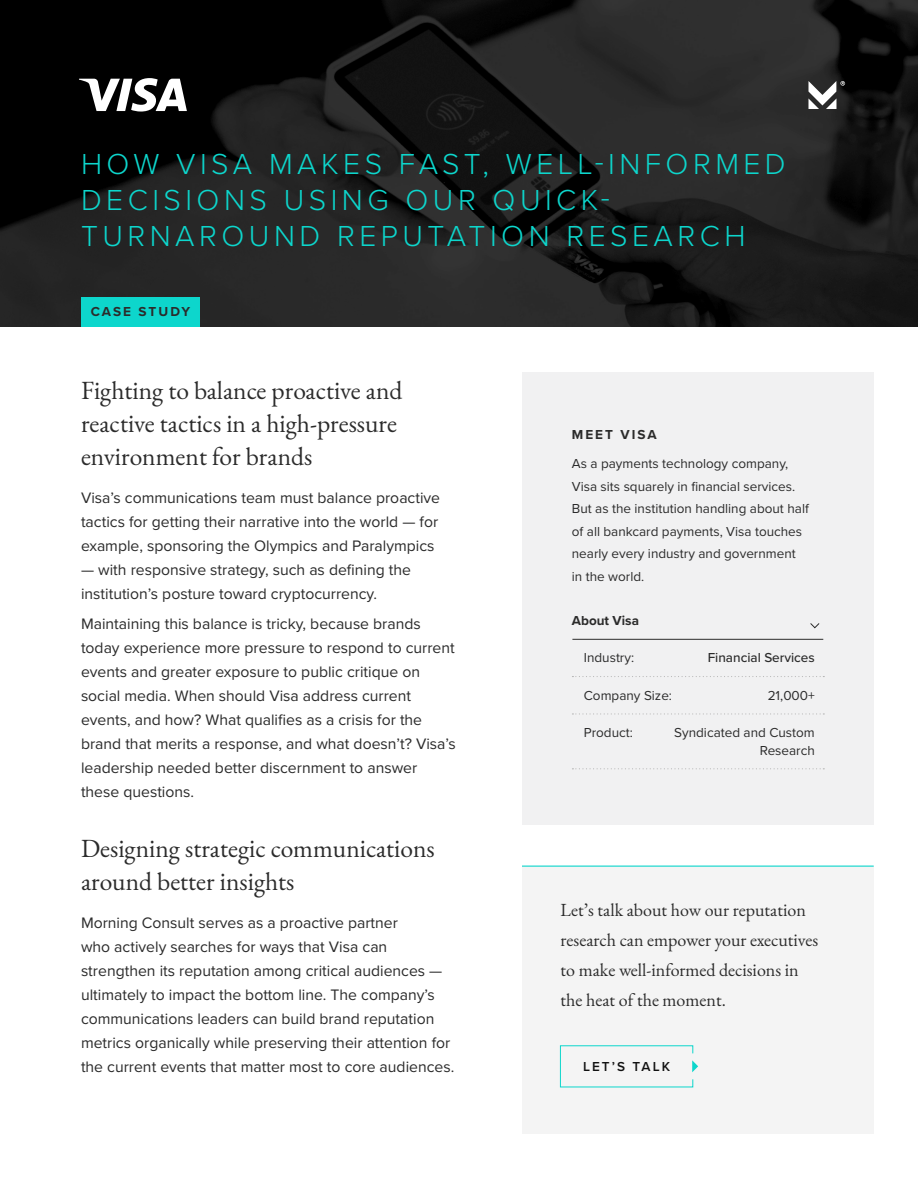
<style>
.page{position:relative;width:918px;height:1188px;background:#fff}
.page>*{position:absolute;margin:0;border:0;box-sizing:border-box;transform-origin:0 0}
.t1{font:300 30px/36px "Proxima Nova";letter-spacing:.15em;color:#0dd6cc}
.t2{font:25.5px/33px "EB Garamond";color:#2b2b2b}
.t3{font:18px/30px "EB Garamond";color:#2b2b2b}
.t4{font:15.75px/24px "Proxima Nova";color:#2b2b2b}
.t5{font:13.5px/22.5px "Proxima Nova";color:#2b2b2b}
.t6{font:700 13.5px "Proxima Nova";letter-spacing:.145em;color:#2b2b2b}
.t7{font:500 13.5px "Proxima Nova";color:#2b2b2b}
.t8{font:700 13.5px "Proxima Nova";color:#2b2b2b}
.t9{font:600 13.5px "Proxima Nova";letter-spacing:.15em;color:#111}
</style>
<div class="page">
<svg style="left:0;top:0;width:918px;height:327px;background:#1a1a1a"></svg>
<div style="left:81px;top:297px;width:119px;height:30px;background:#0dd6cc"></div>
<svg style="left:808px;top:81px;width:37px;height:28px"></svg>
<div style="left:522px;top:372px;width:352px;height:453px;background:#f1f1f2"></div>
<svg style="left:572px;top:676px;width:252px;height:1px"></svg>
<hr style="left:572px;top:639px;width:251px;height:1px;background:#2b2b2b">
<svg style="left:572px;top:713px;width:252px;height:2px"></svg>
<svg style="left:572px;top:768px;width:252px;height:1px"></svg>
<svg style="left:810px;top:623px;width:10px;height:6px"></svg>
<div style="left:522px;top:866px;width:352px;height:268px;background:#f4f4f4"></div>
<hr style="left:522px;top:866px;width:352px;height:1px;background:#0dd6cc">
<svg style="left:559px;top:1045px;width:139px;height:43px"></svg>
<svg style="left:79px;top:78px;width:108px;height:34px"></svg>
<h1 class="t1" style="left:81px;top:144px;width:706px">HOW VISA MAKES FAST, WELL-INFORMED<br>DECISIONS USING OUR QUICK-<br>TURNAROUND REPUTATION RESEARCH</h1>
<p class="t6" style="left:91px;top:301px;width:101px">CASE STUDY</p>
<h2 class="t2" style="left:81px;top:374px;width:323px">Fighting to balance proactive and reactive tactics in a high-pressure environment for brands</h2>
<p class="t4" style="left:81px;top:485px;width:361px">Visa’s communications team must balance proactive tactics for getting their narrative into the world — for example, sponsoring the Olympics and Paralympics</p>
<p class="t4" style="left:81px;top:557px;width:332px">— with responsive strategy, such as defining the institution’s posture toward cryptocurrency.</p>
<p class="t4" style="left:81px;top:611px;width:376px">Maintaining this balance is tricky, because brands today experience more pressure to respond to current events and greater exposure to public critique on social media. When should Visa address current events, and how? What qualifies as a crisis for the brand that merits a response, and what doesn’t? Visa’s leadership needed better discernment to answer these questions.</p>
<h2 class="t2" style="left:81px;top:832px;width:355px">Designing strategic communications around better insights</h2>
<p class="t4" style="left:81px;top:910px;width:375px">Morning Consult serves as a proactive partner<br>who actively searches for ways that Visa can strengthen its reputation among critical audiences — ultimately to impact the bottom line. The company’s communications leaders can build brand reputation metrics organically while preserving their attention for the current events that matter most to core audiences.</p>
<p class="t6" style="left:572px;top:424px;width:86px">MEET VISA</p>
<p class="t5" style="left:572px;top:452px;width:239px">As a payments technology company, Visa sits squarely in financial services.<br>But as the institution handling about half of all bankcard payments, Visa touches nearly every industry and government in the world.</p>
<p class="t8" style="left:572px;top:610px;width:69px">About Visa</p>
<p class="t5" style="left:584px;top:646px;width:52px">Industry:</p>
<p class="t7" style="left:708px;top:648px;width:109px">Financial Services</p>
<p class="t5" style="left:584px;top:683px;width:90px">Company Size:</p>
<p class="t5" style="left:768px;top:683px;width:49px">21,000+</p>
<p class="t5" style="left:584px;top:721px;width:51px">Product:</p>
<p class="t5" style="left:674px;top:723px;width:142px;line-height:18px;text-align:right">Syndicated and Custom<br>Research</p>
<p class="t3" style="left:561px;top:895px;width:259px">Let’s talk about how our reputation research can empower your executives to make well-informed decisions in the heat of the moment.</p>
<p class="t9" style="left:583px;top:1056px;width:88px">LET’S TALK</p>
</div>
